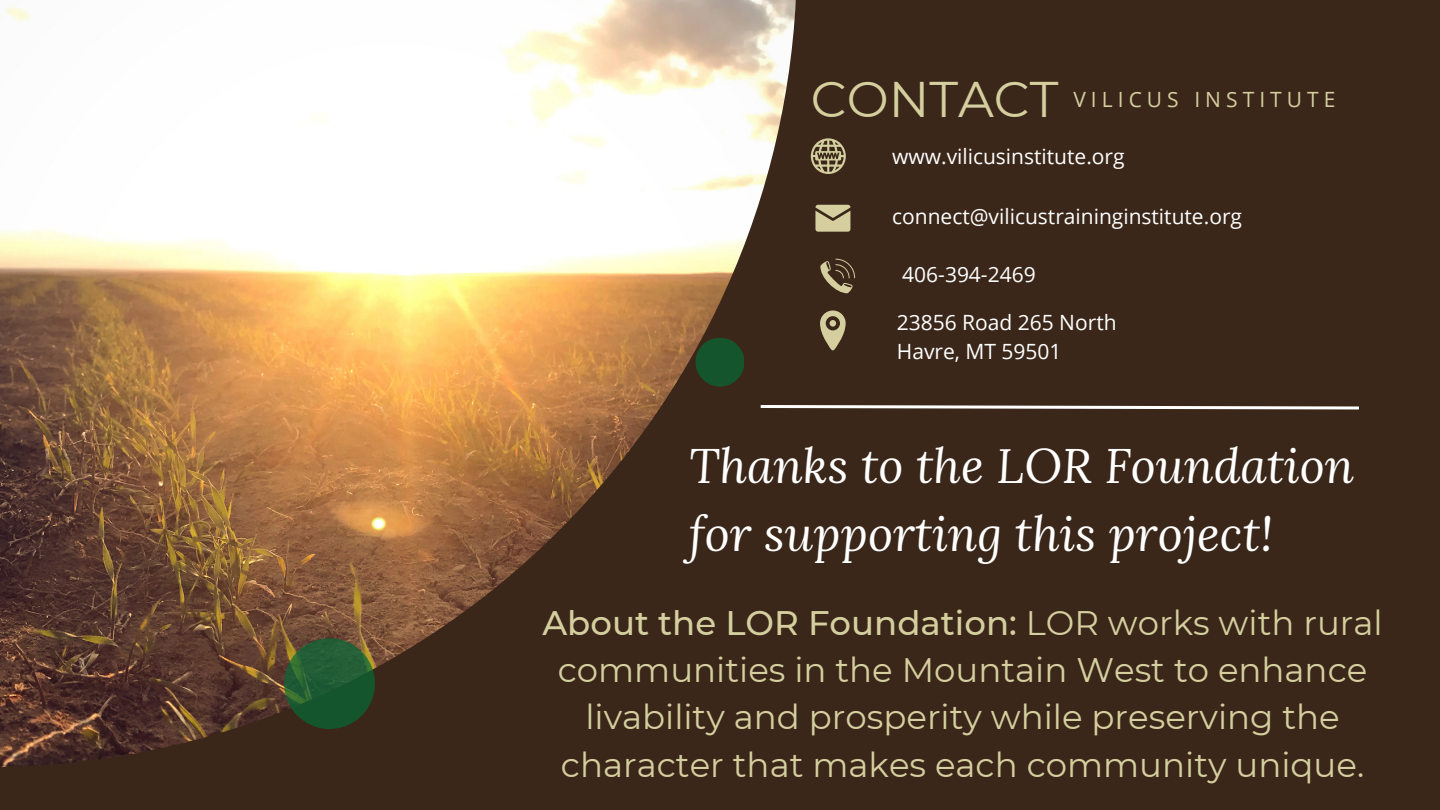
<style>
.page{position:relative;width:1440px;height:810px;background:#3a2719}
.page>*{position:absolute;margin:0;border:0;box-sizing:border-box;transform-origin:0 0}
.t1{font:50px "Montserrat";color:#d5cf9f}
.t2{font:italic 48px/67.5px "Lora";color:#fff}
.t3{font:34px/47.3px "Montserrat";color:#d5cf9f;text-align:center}
.t4{font:21px "Open Sans";color:#fff}
.t5{font:21px "Open Sans";letter-spacing:.24em;color:#d5cf9f}
.s1{font-weight:500}
</style>
<div class="page">
<img style="left:0;top:0;width:796px;height:767px">
<div style="left:696px;top:338px;width:48px;height:49px;background:#15552e;border-radius:50%"></div>
<svg style="left:284px;top:638px;width:91px;height:91px;background:#1e5b32"></svg>
<svg style="left:820px;top:259px;width:35px;height:34px"></svg>
<svg style="left:815px;top:205px;width:35px;height:27px"></svg>
<svg style="left:811px;top:138px;width:35px;height:36px"></svg>
<svg style="left:820px;top:311px;width:25px;height:39px"></svg>
<div style="left:830px;top:320px;width:6px;height:7px;background:#d5cf9f;border-radius:50%"></div>
<svg style="left:758px;top:403px;width:601px;height:8px"></svg>
<h1 class="t1" style="left:811px;top:69px;width:249px">CONTACT</h1>
<h4 class="t5" style="left:1073px;top:84px;width:264px">VILICUS INSTITUTE</h4>
<p class="t4" style="left:892px;top:142px;width:234px">www.vilicusinstitute.org</p>
<p class="t4" style="left:892px;top:202px;width:351px">connect@vilicustraininginstitute.org</p>
<p class="t4" style="left:902px;top:260px;width:135px">406-394-2469</p>
<p class="t4" style="left:897px;top:308px;width:221px">23856 Road 265 North</p>
<p class="t4" style="left:897px;top:337px;width:166px">Havre, MT 59501</p>
<p class="t2" style="left:689px;top:431px;width:667px">Thanks to the LOR Foundation for supporting this project!</p>
<p class="t3" style="left:542px;top:599px;width:842px"><span class="s1">About the LOR Foundation:</span> LOR works with rural communities in the Mountain West to enhance livability and prosperity while preserving the character that makes each community unique.</p>
</div>
